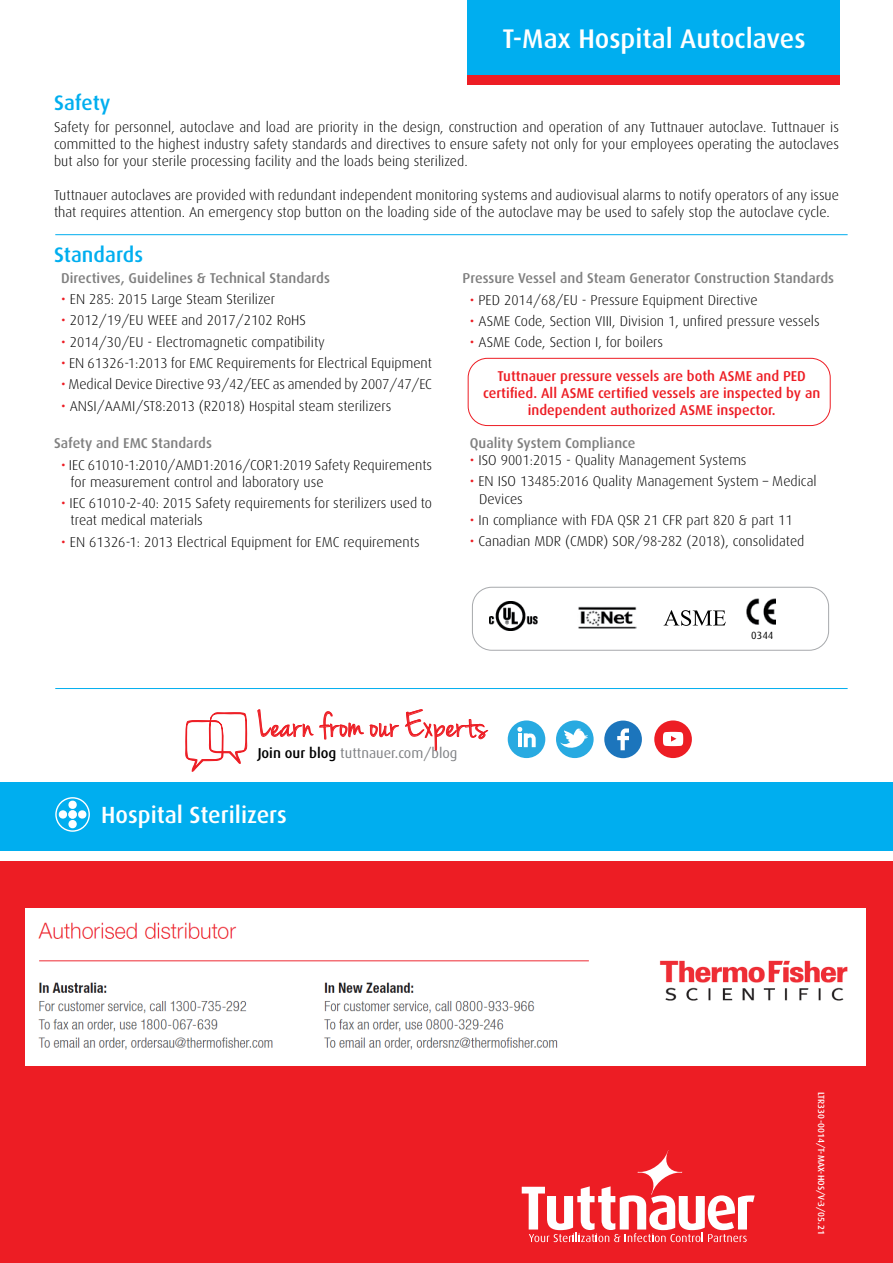
<style>
.page{position:relative;width:893px;height:1263px;background:#fff}
.page>*{position:absolute;margin:0;border:0;box-sizing:border-box;transform-origin:0 0}
.t1{font:38.25px "Jenna Sue";letter-spacing:.02em;color:#ed1d24}
.t2{font:500 27px "Dax";color:#fff}
.t3{font:500 23.4px "Dax";color:#fff}
.t4{font:500 21px "Dax";color:#00aeef}
.t5{font:300 14.25px/17.1px "Dax";color:#000}
.t6{font:500 14.25px "Dax";color:#808080}
.t7{font:500 14.25px/17.1px "Dax";color:#ed1d24;text-align:center}
.t8{font:14.25px "Dax";color:#808285}
.t9{font:10.5px "Dax";color:#000}
.t10{font:500 9px "Dax";color:#fff}
.s1{font-weight:400;color:#ed1d24}
.s2{font-weight:500;color:#000}
</style>
<div class="page">
<div style="left:468px;top:0;width:372px;height:85px;background:#00aeef"></div>
<div style="left:468px;top:75px;width:372px;height:10px;background:#ed1d24"></div>
<div style="left:0;top:861px;width:893px;height:402px;background:#ed1d24"></div>
<div style="left:0;top:782px;width:893px;height:68px;background:#00aeef"></div>
<div style="left:55px;top:797px;width:35px;height:35px;border:1px solid #fff;border-radius:50%"></div>
<svg style="left:58px;top:800px;width:29px;height:29px"></svg>
<div style="left:472px;top:587px;width:357px;height:64px;border:1px solid #a7a9ac;border-radius:19px"></div>
<div style="left:468px;top:358px;width:363px;height:68px;border:1px solid #ed1d24;border-radius:19px"></div>
<img style="left:578px;top:607px;width:59px;height:22px">
<svg style="left:663px;top:610px;width:63px;height:16px"></svg>
<img style="left:747px;top:598px;width:28px;height:27px">
<img style="left:490px;top:602px;width:48px;height:28px">
<hr style="left:55px;top:234px;width:793px;height:1px;background:#00aeef">
<hr style="left:55px;top:688px;width:793px;height:1px;background:#00aeef">
<svg style="left:522px;top:1150px;width:233px;height:92px"></svg>
<svg style="left:257px;top:709px;width:142px;height:31px"></svg>
<svg style="left:405px;top:709px;width:83px;height:42px"></svg>
<svg style="left:185px;top:712px;width:62px;height:60px"></svg>
<div style="left:508px;top:720px;width:37px;height:38px;background:#28aae1;border-radius:50%"></div>
<svg style="left:517px;top:727px;width:19px;height:20px"></svg>
<div style="left:556px;top:720px;width:38px;height:38px;background:#28aae1;border-radius:50%"></div>
<svg style="left:560px;top:728px;width:28px;height:24px"></svg>
<div style="left:654px;top:720px;width:38px;height:38px;background:#ed1d24;border-radius:50%"></div>
<div style="left:604px;top:720px;width:38px;height:38px;background:#1c75bc;border-radius:50%"></div>
<svg style="left:617px;top:728px;width:12px;height:22px"></svg>
<svg style="left:663px;top:732px;width:20px;height:14px"></svg>
<img style="left:25px;top:909px;width:840px;height:157px">
<h2 class="t2" style="left:502px;top:24px;width:305px">T-Max Hospital Autoclaves</h2>
<h3 class="t4" style="left:54px;top:91px;width:58px">Safety</h3>
<p class="t5" style="left:54px;top:118px;width:786px;text-align:justify">Safety for personnel, autoclave and load are priority in the design, construction and operation of any Tuttnauer autoclave. Tuttnauer is committed to the highest industry safety standards and directives to ensure safety not only for your employees operating the autoclaves but also for your sterile processing facility and the loads being sterilized.</p>
<p class="t5" style="left:54px;top:187px;width:786px">Tuttnauer autoclaves are provided with redundant independent monitoring systems and audiovisual alarms to notify operators of any issue that requires attention. An emergency stop button on the loading side of the autoclave may be used to safely stop the autoclave cycle.</p>
<h3 class="t4" style="left:54px;top:243px;width:91px">Standards</h3>
<p class="t6" style="left:61px;top:270px;width:270px">Directives, Guidelines &amp; Technical Standards</p>
<p class="t5" style="left:61px;top:291px;width:215px"><span class="s1">•</span> EN 285: 2015 Large Steam Sterilizer</p>
<p class="t5" style="left:61px;top:312px;width:246px"><span class="s1">•</span> 2012/19/EU WEEE and 2017/2102 RoHS</p>
<p class="t5" style="left:61px;top:333px;width:265px"><span class="s1">•</span> 2014/30/EU - Electromagnetic compatibility</p>
<p class="t5" style="left:61px;top:355px;width:372px"><span class="s1">•</span> EN 61326-1:2013 for EMC Requirements for Electrical Equipment</p>
<p class="t5" style="left:61px;top:376px;width:372px"><span class="s1">•</span> Medical Device Directive 93/42/EEC as amended by 2007/47/EC</p>
<p class="t5" style="left:61px;top:397px;width:332px"><span class="s1">•</span> ANSI/AAMI/ST8:2013 (R2018) Hospital steam sterilizers</p>
<p class="t6" style="left:54px;top:436px;width:160px">Safety and EMC Standards</p>
<p class="t5" style="left:71px;top:456px;width:363px;text-indent:-9px"><span class="s1">•</span> IEC 61010-1:2010/AMD1:2016/COR1:2019 Safety Requirements for measurement control and laboratory use</p>
<p class="t5" style="left:71px;top:495px;width:363px;text-indent:-9px"><span class="s1">•</span> IEC 61010-2-40: 2015 Safety requirements for sterilizers used to treat medical materials</p>
<p class="t5" style="left:61px;top:533px;width:360px"><span class="s1">•</span> EN 61326-1: 2013 Electrical Equipment for EMC requirements</p>
<p class="t6" style="left:463px;top:270px;width:373px">Pressure Vessel and Steam Generator Construction Standards</p>
<p class="t5" style="left:470px;top:291px;width:289px"><span class="s1">•</span> PED 2014/68/EU - Pressure Equipment Directive</p>
<p class="t5" style="left:470px;top:313px;width:351px"><span class="s1">•</span> ASME Code, Section VIII, Division 1, unfired pressure vessels</p>
<p class="t5" style="left:470px;top:334px;width:195px"><span class="s1">•</span> ASME Code, Section I, for boilers</p>
<p class="t7" style="left:483px;top:367px;width:339px">Tuttnauer pressure vessels are both ASME and PED certified. All ASME certified vessels are inspected by an independent authorized ASME inspector.</p>
<p class="t6" style="left:470px;top:435px;width:167px">Quality System Compliance</p>
<p class="t5" style="left:470px;top:452px;width:278px"><span class="s1">•</span> ISO 9001:2015 - Quality Management Systems</p>
<p class="t5" style="left:479px;top:473px;width:339px;text-indent:-9px"><span class="s1">•</span> EN ISO 13485:2016 Quality Management System – Medical<br>Devices</p>
<p class="t5" style="left:470px;top:512px;width:324px"><span class="s1">•</span> In compliance with FDA QSR 21 CFR part 820 &amp; part 11</p>
<p class="t5" style="left:470px;top:533px;width:336px"><span class="s1">•</span> Canadian MDR (CMDR) SOR/98-282 (2018), consolidated</p>
<p class="t9" style="left:751px;top:630px;width:24px">0344</p>
<h1 class="t1" style="left:258px;top:703px;width:230px">Learn from our Experts</h1>
<p class="t8" style="left:258px;top:746px;width:201px"><span class="s2">Join our blog</span> tuttnauer.com/blog</p>
<h3 class="t3" style="left:101px;top:802px;width:187px">Hospital Sterilizers</h3>
<p class="t10" style="left:826px;top:1092px;width:144px;rotate:90deg">LTR330-0014/T-MAX-HOS/V-3/05.21</p>
</div>
